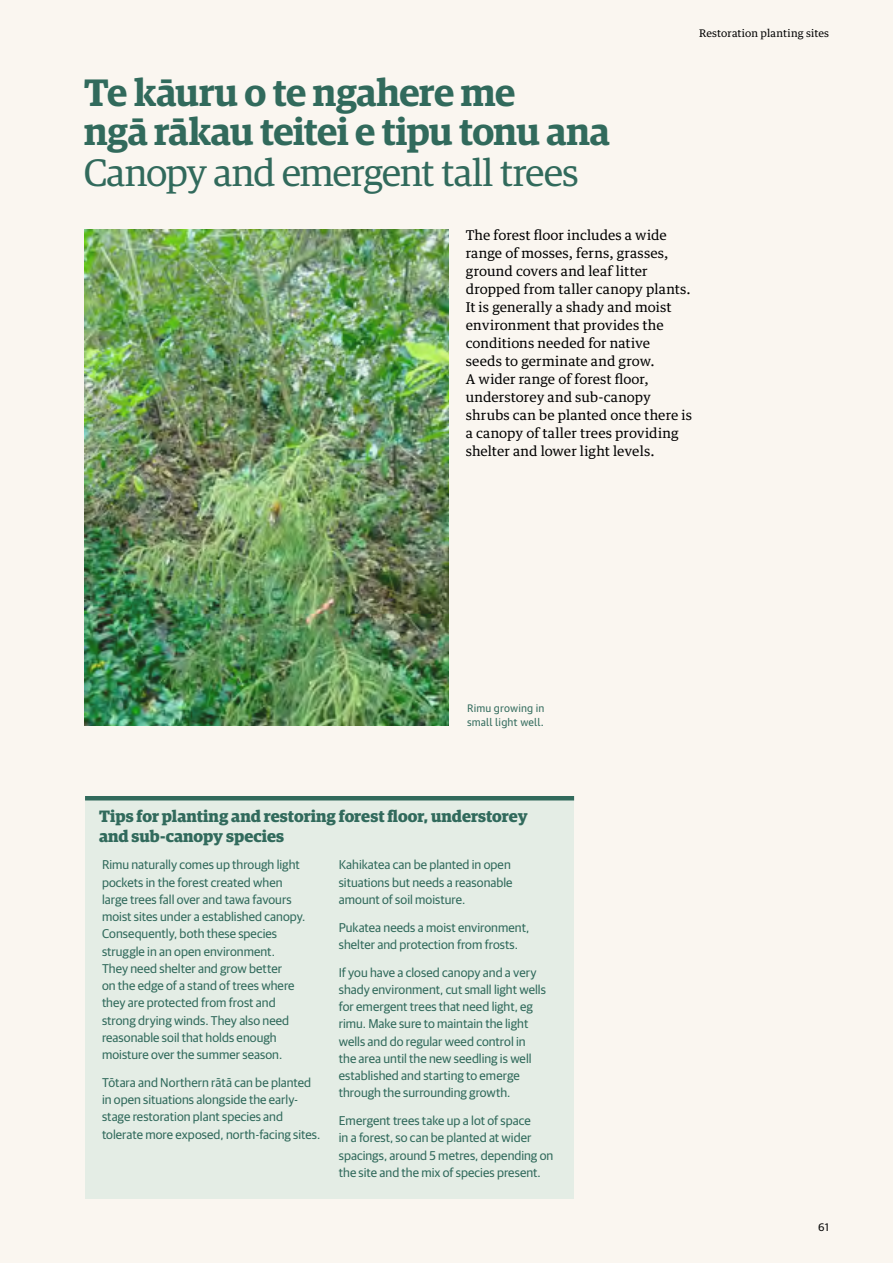
<style>
.page{position:relative;width:893px;height:1263px;background:#faf6f0}
.page>*{position:absolute;margin:0;border:0;box-sizing:border-box;transform-origin:0 0}
.t1{font:600 38.25px/38.2px "Guardian Egyp";letter-spacing:-.015em;color:#316a5c}
.t2{font:38.25px "Guardian Egyp";letter-spacing:-.015em;color:#316a5c}
.t3{font:700 16.5px/19.5px "Guardian Egyp";color:#316a5c}
.t4{font:13.5px/18px "Guardian Text Egyp";letter-spacing:.005em;color:#000}
.t5{font:12.75px/17.2px "Guardian Sans";color:#316a5c}
.t6{font:10.5px/13.5px "Guardian Text Sans";letter-spacing:.01em;color:#316a5c}
.t7{font:10.5px "Guardian Text Egyp";letter-spacing:.01em;color:#000}
.t8{font:10.5px "Guardian Text Sans";color:#000}
</style>
<div class="page">
<div style="left:86px;top:798px;width:488px;height:400px;background:#e4ede5"></div>
<hr style="left:85px;top:796px;width:489px;height:4px;background:#316a5c">
<img style="left:85px;top:230px;width:363px;height:496px">
<h1 class="t1" style="left:84px;top:71px;width:527px">Te kāuru o te ngahere me<br>ngā rākau teitei e tipu tonu ana</h1>
<h1 class="t2" style="left:84px;top:146px;width:496px">Canopy and emergent tall trees</h1>
<p class="t7" style="left:699px;top:25px;width:132px">Restoration planting sites</p>
<p class="t4" style="left:466px;top:225px;width:228px">The forest floor includes a wide range of mosses, ferns, grasses, ground covers and leaf litter dropped from taller canopy plants.<br>It is generally a shady and moist environment that provides the conditions needed for native<br>seeds to germinate and grow.<br>A wider range of forest floor, understorey and sub-canopy shrubs can be planted once there is a canopy of taller trees providing shelter and lower light levels.</p>
<p class="t6" style="left:467px;top:701px;width:79px">Rimu growing in small light well.</p>
<p class="t3" style="left:99px;top:805px;width:430px">Tips for planting and restoring forest floor, understorey and sub-canopy species</p>
<p class="t5" style="left:102px;top:855px;width:205px">Rimu naturally comes up through light pockets in the forest created when large trees fall over and tawa favours moist sites under a established canopy.<br>Consequently, both these species struggle in an open environment.<br>They need shelter and grow better<br>on the edge of a stand of trees where they are protected from frost and strong drying winds. They also need reasonable soil that holds enough moisture over the summer season.</p>
<p class="t5" style="left:102px;top:1073px;width:220px">Tōtara and Northern rātā can be planted in open situations alongside the early&shy;stage restoration plant species and tolerate more exposed, north-facing sites.</p>
<p class="t5" style="left:339px;top:855px;width:175px">Kahikatea can be planted in open situations but needs a reasonable amount of soil moisture.</p>
<p class="t5" style="left:339px;top:918px;width:192px">Pukatea needs a moist environment, shelter and protection from frosts.</p>
<p class="t5" style="left:339px;top:963px;width:209px">If you have a closed canopy and a very shady environment, cut small light wells for emergent trees that need light, eg rimu. Make sure to maintain the light wells and do regular weed control in the area until the new seedling is well established and starting to emerge through the surrounding growth.</p>
<p class="t5" style="left:339px;top:1111px;width:216px">Emergent trees take up a lot of space<br>in a forest, so can be planted at wider spacings, around 5 metres, depending on the site and the mix of species present.</p>
<p class="t8" style="left:818px;top:1218px;width:13px">61</p>
</div>
